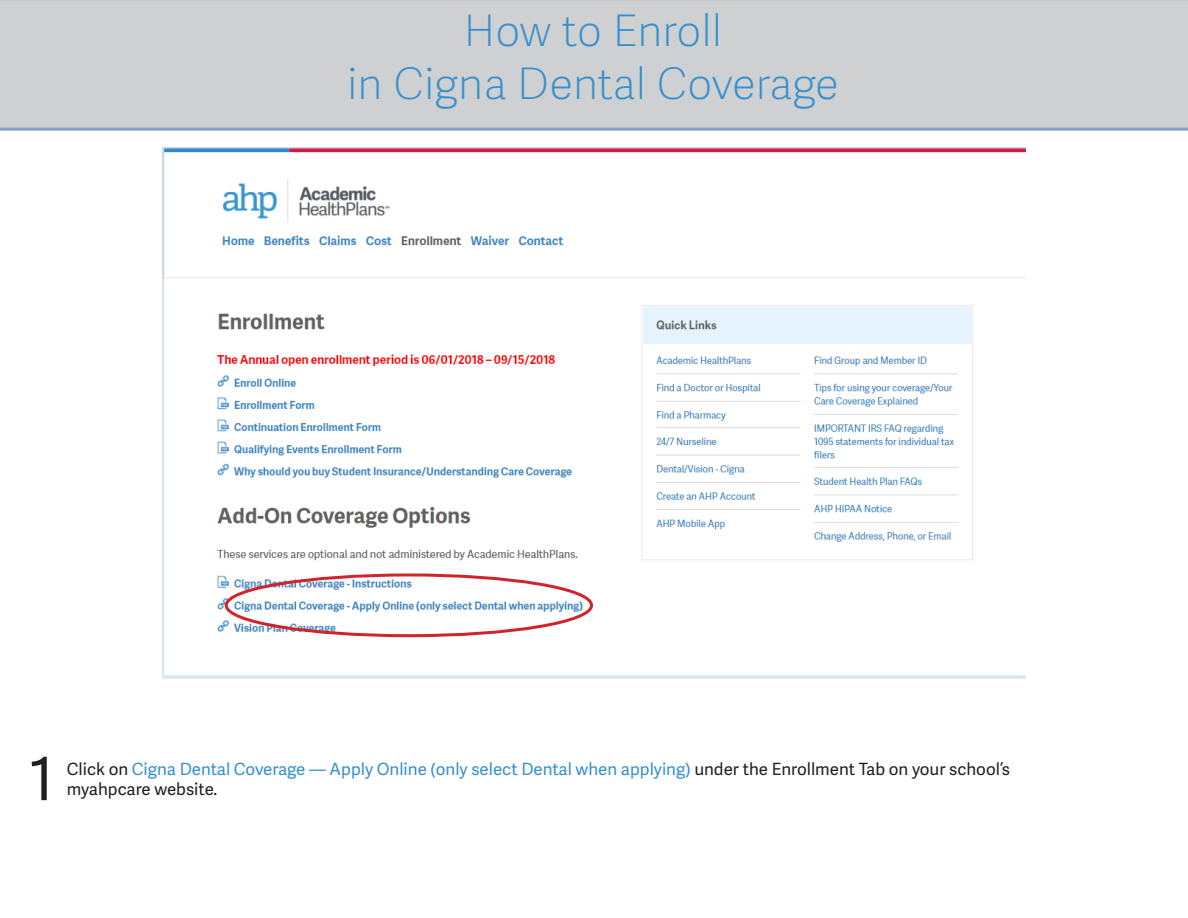
<style>
.page{position:relative;width:1188px;height:918px;background:#fff}
.page>*{position:absolute;margin:0;border:0;box-sizing:border-box;transform-origin:0 0}
.t1{font:60px "Adelle Sans";color:#231f20}
.t2{font:100 43.5px "Adelle Sans";color:#3790ce}
.t3{font:16.8px "Adelle Sans";color:#3790ce}
.t4{font:16.8px "Adelle Sans";color:#231f20}
.s1{color:#231f20}
</style>
<div class="page">
<img style="left:162px;top:148px;width:864px;height:531px">
<div style="left:347px;top:309px;width:69px;height:29px;background:#fff"></div>
<div style="left:0;top:0;width:1188px;height:131px;background:#ced0d1"></div>
<div style="left:225px;top:573px;width:368px;height:64px;border:3px solid #d1232a;border-radius:50%"></div>
<p class="t2" style="left:464px;top:0;width:260px">How to Enroll</p>
<p class="t2" style="left:347px;top:52px;width:493px">in Cigna Dental Coverage</p>
<p class="t1" style="left:29px;top:736px;width:26px">1</p>
<p class="t3" style="left:67px;top:757px;width:945px"><span class="s1">Click on</span> Cigna Dental Coverage — Apply Online (only select Dental when applying) <span class="s1">under the Enrollment Tab on your school’s</span></p>
<p class="t4" style="left:67px;top:778px;width:152px">myahpcare website.</p>
</div>
